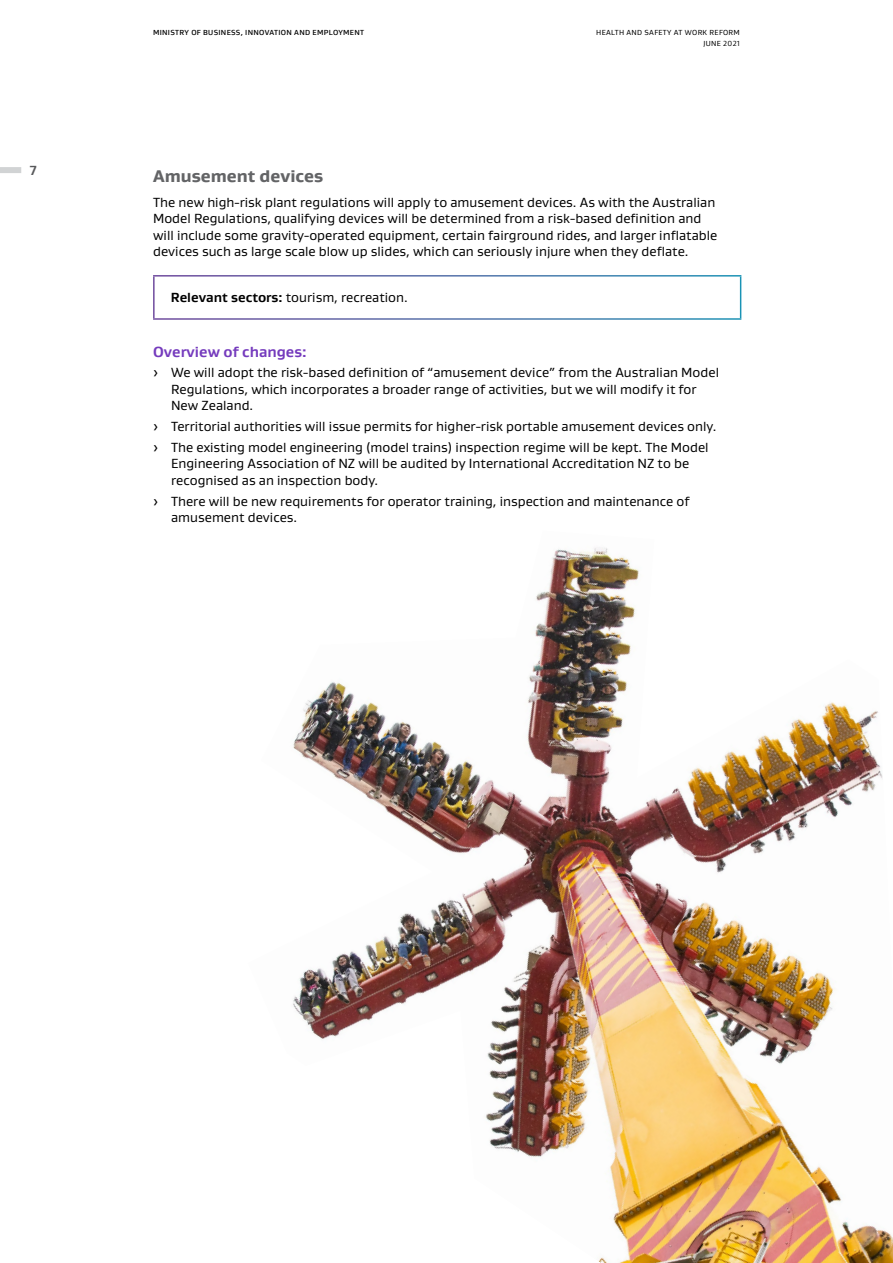
<style>
.page{position:relative;width:893px;height:1263px;background:#fff}
.page>*{position:absolute;margin:0;border:0;box-sizing:border-box;transform-origin:0 0}
.t1{font:800 17.25px "Gustan";color:#636466}
.t2{font:700 15px "Gustan";color:#753bbd}
.t3{font:13.5px/16.5px "Gustan";color:#000}
.t4{font:700 13.5px "Gustan";color:#58595b}
.t5{font:500 7.5px "Gustan";letter-spacing:.04em;color:#000}
.t6{font:7.5px "Gustan";letter-spacing:.04em;color:#000}
.s1{font-weight:700}
</style>
<div class="page">
<div style="left:0;top:167px;width:21px;height:6px;background:#d1d3d4"></div>
<img style="left:293px;top:548px;width:600px;height:715px">
<p class="t5" style="left:153px;top:27px;width:212px">MINISTRY OF BUSINESS, INNOVATION AND EMPLOYMENT</p>
<p class="t6" style="left:596px;top:27px;width:145px">HEALTH AND SAFETY AT WORK REFORM</p>
<p class="t6" style="left:703px;top:39px;width:38px">JUNE 2021</p>
<p class="t4" style="left:30px;top:161px;width:8px">7</p>
<h3 class="t1" style="left:153px;top:165px;width:172px">Amusement devices</h3>
<p class="t3" style="left:153px;top:194px;width:566px">The new high-risk plant regulations will apply to amusement devices. As with the Australian Model Regulations, qualifying devices will be determined from a risk-based definition and will include some gravity-operated equipment, certain fairground rides, and larger inflatable devices such as large scale blow up slides, which can seriously injure when they deflate.</p>
<p class="t3" style="left:171px;top:289px;width:238px"><span class="s1">Relevant sectors:</span> tourism, recreation.</p>
<h4 class="t2" style="left:153px;top:341px;width:155px">Overview of changes:</h4>
<p class="t3" style="left:171px;top:364px;width:549px;text-indent:-18px">› We will adopt the risk-based definition of “amusement device” from the Australian Model<br>Regulations, which incorporates a broader range of activities, but we will modify it for<br>New Zealand.</p>
<p class="t3" style="left:153px;top:416px;width:565px;line-height:20.9px">› Territorial authorities will issue permits for higher-risk portable amusement devices only. › The existing model engineering (model trains) inspection regime will be kept. The Model</p>
<p class="t3" style="left:171px;top:455px;width:520px">Engineering Association of NZ will be audited by International Accreditation NZ to be recognised as an inspection body.</p>
<p class="t3" style="left:171px;top:492px;width:520px;text-indent:-18px">› There will be new requirements for operator training, inspection and maintenance of amusement devices.</p>
</div>
